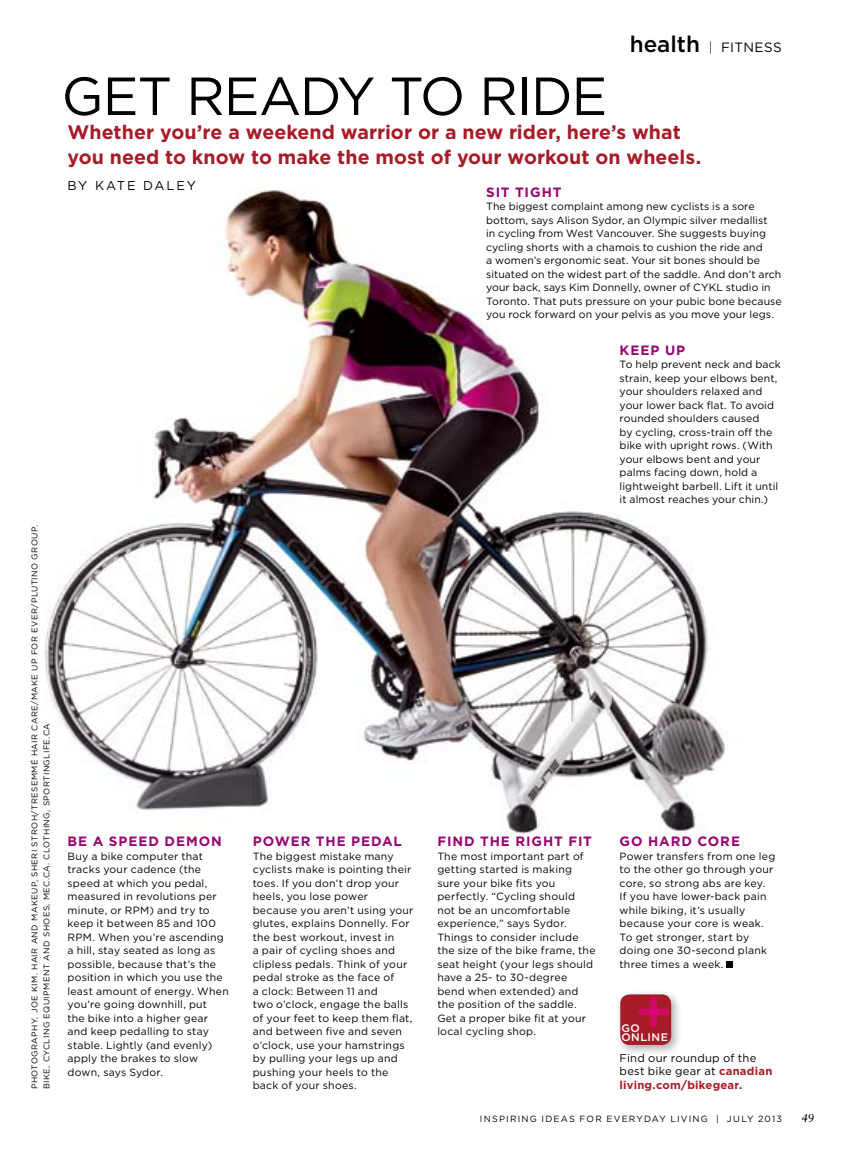
<style>
.page{position:relative;width:851px;height:1161px;background:#fff}
.page>*{position:absolute;margin:0;border:0;box-sizing:border-box;transform-origin:0 0}
.t1{font:53.55px "Gotham";letter-spacing:-.025em;color:#000303}
.t2{font:700 19.5px/25.5px "Gotham";letter-spacing:-.02em;color:#a71b28}
.t3{font:700 13.5px "Gotham";letter-spacing:.07em;color:#960570}
.t4{font:13.5px "Gotham";letter-spacing:.025em;color:#000}
.t5{font:12.75px "Gotham";letter-spacing:.15em;color:#000}
.t6{font:italic 12.3px "CL Fairfield LT Std Med";color:#000}
.t7{font:11.25px/13.5px "Gotham";color:#000}
.t8{font:500 10.95px/9px "Gotham";letter-spacing:.05em;color:#fff}
.t9{font:10.5px/13.5px "Gotham";letter-spacing:.015em;color:#000}
.t10{font:9px "Gotham";letter-spacing:.135em;color:#000}
.t11{font:8.25px/12px "Gotham";letter-spacing:.05em;color:#000}
.s1{font-weight:500;font-size:22.5px}
.s2{font-weight:300}
.s3{font-weight:700;color:#a71b28}
</style>
<div class="page">
<img style="left:44px;top:190px;width:681px;height:644px">
<svg style="left:726px;top:962px;width:6px;height:6px"></svg>
<div style="left:615px;top:990px;width:68px;height:66px;background:#000;opacity:.33"></div>
<div style="left:620px;top:994px;width:51px;height:51px;background:#a71b28;border-radius:9px"></div>
<svg style="left:641px;top:1008px;width:24px;height:7px"></svg>
<svg style="left:650px;top:1000px;width:6px;height:24px"></svg>
<p class="t11" style="left:28px;top:1089px;width:566px;rotate:-90deg">Photography, Joe Kim . Hair and makeup, Sheri Stroh/TRESemm é Hair Care/Make U p For Ever/Plutino Group. bike, cycling equipm ent and shoes, m ec.ca. clothing, sportinglife.ca</p>
<h1 class="t1" style="left:62px;top:62px;width:547px">Get ready to ride</h1>
<p class="t4" style="left:629px;top:38px;width:153px"><span class="s1">HEALTH</span> <span class="s2">|</span> fitness</p>
<h2 class="t2" style="left:68px;top:119px;width:635px">Whether you’re a weekend warrior or a new rider, here’s what you need to know to make the most of your workout on wheels.</h2>
<p class="t5" style="left:68px;top:177px;width:130px">By Kate Daley</p>
<p class="t3" style="left:486px;top:183px;width:77px">Sit tight</p>
<p class="t9" style="left:486px;top:200px;width:297px">The biggest complaint among new cyclists is a sore bottom, says Alison Sydor, an Olympic silver medallist<br>in cycling from West Vancouver. She suggests buying cycling shorts with a chamois to cushion the ride and<br>a women’s ergonomic seat. Your sit bones should be situated on the widest part of the saddle. And don’t arch your back, says Kim Donnelly, owner of CYKL studio in Toronto. That puts pressure on your pubic bone because you rock forward on your pelvis as you move your legs.</p>
<p class="t3" style="left:619px;top:341px;width:66px">Keep up</p>
<p class="t9" style="left:619px;top:358px;width:163px">To help prevent neck and back strain, keep your elbows bent, your shoulders relaxed and your lower back flat. To avoid rounded shoulders caused<br>by cycling, cross-train off the bike with upright rows. (With your elbows bent and your palms facing down, hold a lightweight barbell. Lift it until it almost reaches your chin.)</p>
<p class="t3" style="left:68px;top:833px;width:156px">Be a speed demon</p>
<p class="t9" style="left:68px;top:849px;width:163px">Buy a bike computer that tracks your cadence (the speed at which you pedal, measured in revolutions per minute, or RPM) and try to keep it between 85 and 100<br>RPM. When you’re ascending a hill, stay seated as long as possible, because that’s the position in which you use the least amount of energy. When you’re going downhill, put<br>the bike into a higher gear and keep pedalling to stay stable. Lightly (and evenly) apply the brakes to slow down, says Sydor.</p>
<p class="t3" style="left:253px;top:833px;width:151px">Power the pedal</p>
<p class="t9" style="left:253px;top:849px;width:162px">The biggest mistake many cyclists make is pointing their toes. If you don’t drop your heels, you lose power because you aren’t using your glutes, explains Donnelly. For the best workout, invest in<br>a pair of cycling shoes and clipless pedals. Think of your pedal stroke as the face of<br>a clock: Between 11 and<br>two o’clock, engage the balls of your feet to keep them flat, and between five and seven o’clock, use your hamstrings by pulling your legs up and pushing your heels to the back of your shoes.</p>
<p class="t3" style="left:437px;top:833px;width:156px">Find the right fit</p>
<p class="t9" style="left:437px;top:849px;width:160px">The most important part of getting started is making sure your bike fits you perfectly. “Cycling should<br>not be an uncomfortable experience,” says Sydor.<br>Things to consider include the size of the bike frame, the seat height (your legs should have a 25- to 30-degree bend when extended) and the position of the saddle.<br>Get a proper bike fit at your local cycling shop.</p>
<p class="t3" style="left:619px;top:833px;width:122px">Go hard core</p>
<p class="t9" style="left:619px;top:849px;width:157px">Power transfers from one leg to the other go through your core, so strong abs are key.<br>If you have lower-back pain while biking, it’s usually because your core is weak.<br>To get stronger, start by doing one 30-second plank three times a week.</p>
<p class="t8" style="left:621px;top:1024px;width:48px">GO<br>ONLINE</p>
<p class="t7" style="left:619px;top:1051px;width:154px">Find our roundup of the best bike gear at <span class="s3">canadian living.com/bikegear.</span></p>
<p class="t10" style="left:480px;top:1113px;width:303px">inspiring ideas for everyday living | july 2013</p>
<p class="t6" style="left:801px;top:1111px;width:15px">49</p>
</div>
